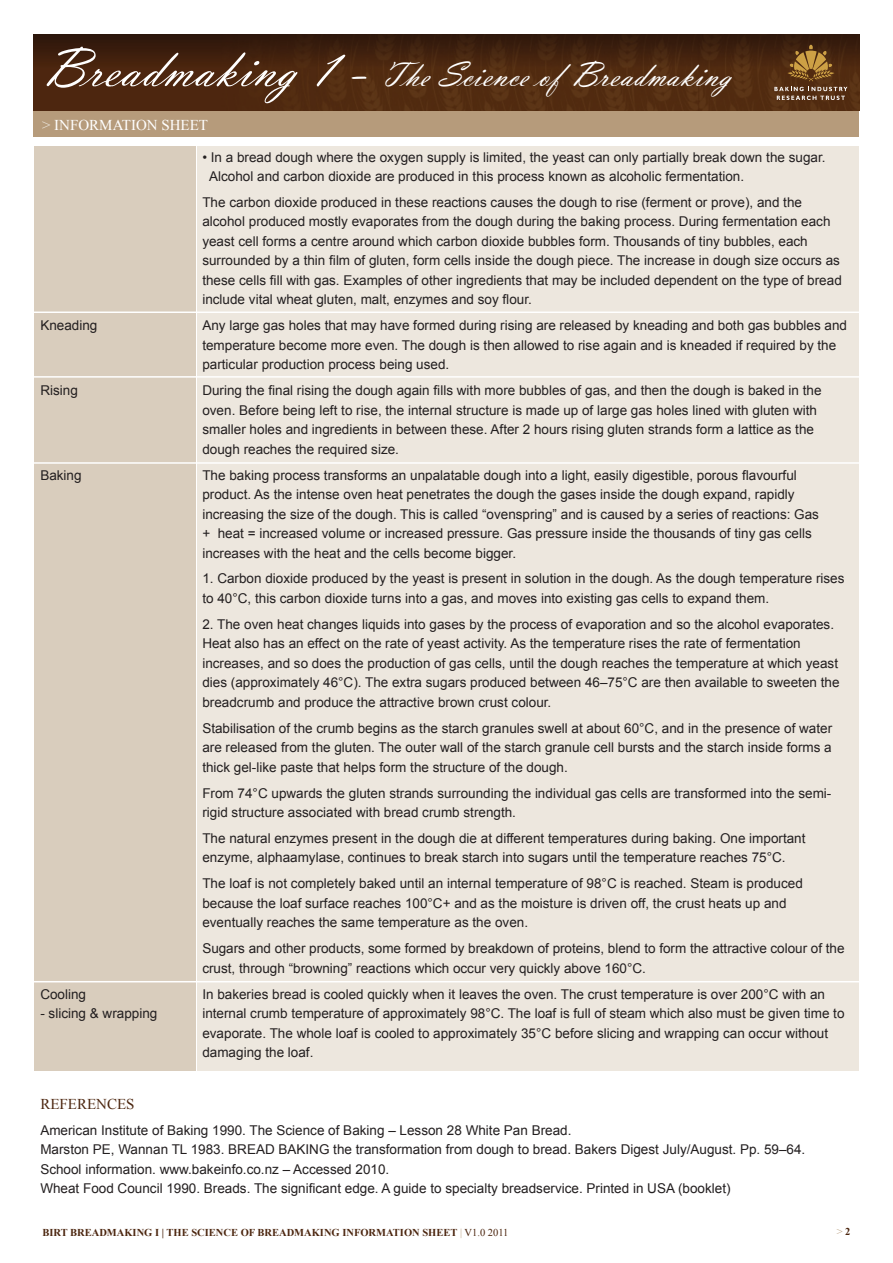
<style>
.page{position:relative;width:893px;height:1263px;background:#fff}
.page>*{position:absolute;margin:0;border:0;box-sizing:border-box;transform-origin:0 0}
.t1{font:36px "Vladimir Script";color:#fff}
.t2{font:15px "Times New Roman";color:#fff}
.t3{font:15px "Times New Roman";color:#4c260f}
.t4{font:13.5px/19.5px "Arial";color:#231f20}
.t5{font:700 10.5px "Times New Roman";color:#4c260f}
.t6{font:10.5px "Times New Roman";color:#b69b7b}
.s1{font-size:57px}
.s2{color:#ede7de}
.s3{font-weight:400;color:#b69b7b}
.s4{font-weight:400}
.s5{font-weight:700;color:#4c260f}
</style>
<div class="page">
<div style="left:34px;top:146px;width:162px;height:925px;background:#d9cdbd"></div>
<div style="left:198px;top:146px;width:661px;height:925px;background:#ede7de"></div>
<div style="left:34px;top:112px;width:825px;height:25px;background:#b69b7b"></div>
<img style="left:34px;top:34px;width:825px;height:77px">
<svg style="left:787px;top:45px;width:47px;height:36px;background:#7d5624"></svg>
<svg style="left:774px;top:87px;width:73px;height:13px"></svg>
<hr style="left:21px;top:312px;width:851px;height:1px;background:#fff">
<hr style="left:21px;top:376px;width:851px;height:2px;background:#fff">
<hr style="left:21px;top:462px;width:851px;height:2px;background:#fff">
<hr style="left:21px;top:981px;width:851px;height:1px;background:#fff">
<h1 class="t1" style="left:42px;top:54px;width:690px"><span class="s1">Breadmaking 1 -</span> The Science of Breadmaking</h1>
<p class="t2" style="left:42px;top:116px;width:167px"><span class="s2">&gt;</span> INFORMATION SHEET</p>
<p class="t4" style="left:209px;top:147px;width:618px;text-indent:-7px">• In a bread dough where the oxygen supply is limited, the yeast can only partially break down the sugar.<br>Alcohol and carbon dioxide are produced in this process known as alcoholic fermentation.</p>
<p class="t4" style="left:202px;top:192px;width:641px">The carbon dioxide produced in these reactions causes the dough to rise (ferment or prove), and the alcohol produced mostly evaporates from the dough during the baking process. During fermentation each yeast cell forms a centre around which carbon dioxide bubbles form. Thousands of tiny bubbles, each surrounded by a thin film of gluten, form cells inside the dough piece. The increase in dough size occurs as these cells fill with gas. Examples of other ingredients that may be included dependent on the type of bread include vital wheat gluten, malt, enzymes and soy flour.</p>
<p class="t4" style="left:40px;top:316px;width:59px">Kneading</p>
<p class="t4" style="left:202px;top:316px;width:646px">Any large gas holes that may have formed during rising are released by kneading and both gas bubbles and temperature become more even. The dough is then allowed to rise again and is kneaded if required by the particular production process being used.</p>
<p class="t4" style="left:40px;top:381px;width:39px">Rising</p>
<p class="t4" style="left:202px;top:381px;width:621px">During the final rising the dough again fills with more bubbles of gas, and then the dough is baked in the oven. Before being left to rise, the internal structure is made up of large gas holes lined with gluten with smaller holes and ingredients in between these. After 2 hours rising gluten strands form a lattice as the dough reaches the required size.</p>
<p class="t4" style="left:40px;top:465px;width:43px">Baking</p>
<p class="t4" style="left:202px;top:465px;width:618px">The baking process transforms an unpalatable dough into a light, easily digestible, porous flavourful product. As the intense oven heat penetrates the dough the gases inside the dough expand, rapidly increasing the size of the dough. This is called “ovenspring” and is caused by a series of reactions: Gas + heat = increased volume or increased pressure. Gas pressure inside the thousands of tiny gas cells increases with the heat and the cells become bigger.</p>
<p class="t4" style="left:202px;top:569px;width:644px">1. Carbon dioxide produced by the yeast is present in solution in the dough. As the dough temperature rises to 40°C, this carbon dioxide turns into a gas, and moves into existing gas cells to expand them.</p>
<p class="t4" style="left:202px;top:614px;width:639px">2. The oven heat changes liquids into gases by the process of evaporation and so the alcohol evaporates.<br>Heat also has an effect on the rate of yeast activity. As the temperature rises the rate of fermentation increases, and so does the production of gas cells, until the dough reaches the temperature at which yeast dies (approximately 46°C). The extra sugars produced between 46–75°C are then available to sweeten the breadcrumb and produce the attractive brown crust colour.</p>
<p class="t4" style="left:202px;top:718px;width:631px;text-align:justify">Stabilisation of the crumb begins as the starch granules swell at about 60°C, and in the presence of water are released from the gluten. The outer wall of the starch granule cell bursts and the starch inside forms a thick gel-like paste that helps form the structure of the dough.</p>
<p class="t4" style="left:202px;top:783px;width:630px">From 74°C upwards the gluten strands surrounding the individual gas cells are transformed into the semi&shy;rigid structure associated with bread crumb strength.</p>
<p class="t4" style="left:202px;top:828px;width:605px">The natural enzymes present in the dough die at different temperatures during baking. One important enzyme, alphaamylase, continues to break starch into sugars until the temperature reaches 75°C.</p>
<p class="t4" style="left:202px;top:874px;width:602px">The loaf is not completely baked until an internal temperature of 98°C is reached. Steam is produced because the loaf surface reaches 100°C+ and as the moisture is driven off, the crust heats up and eventually reaches the same temperature as the oven.</p>
<p class="t4" style="left:202px;top:939px;width:644px">Sugars and other products, some formed by breakdown of proteins, blend to form the attractive colour of the crust, through “browning” reactions which occur very quickly above 160°C.</p>
<p class="t4" style="left:40px;top:984px;width:47px">Cooling</p>
<p class="t4" style="left:202px;top:984px;width:644px">In bakeries bread is cooled quickly when it leaves the oven. The crust temperature is over 200°C with an internal crumb temperature of approximately 98°C. The loaf is full of steam which also must be given time to evaporate. The whole loaf is cooled to approximately 35°C before slicing and wrapping can occur without damaging the loaf.</p>
<p class="t3" style="left:40px;top:1095px;width:96px">REFERENCES</p>
<p class="t4" style="left:40px;top:1120px;width:766px">American Institute of Baking 1990. The Science of Baking – Lesson 28 White Pan Bread.<br>Marston PE, Wannan TL 1983. BREAD BAKING the transformation from dough to bread. Bakers Digest July/August. Pp. 59–64.<br>School information. www.bakeinfo.co.nz – Accessed 2010.<br>Wheat Food Council 1990. Breads. The significant edge. A guide to specialty breadservice. Printed in USA (booklet)</p>
<p class="t4" style="left:40px;top:1003px;width:119px">- slicing &amp; wrapping</p>
<p class="t5" style="left:42px;top:1227px;width:468px">BIRT BREADMAKING I | THE SCIENCE OF BREADMAKING INFORMATION SHEET <span class="s3">|</span> <span class="s4">V1.0 2011</span></p>
<p class="t6" style="left:837px;top:1226px;width:15px">&gt; <span class="s5">2</span></p>
</div>
